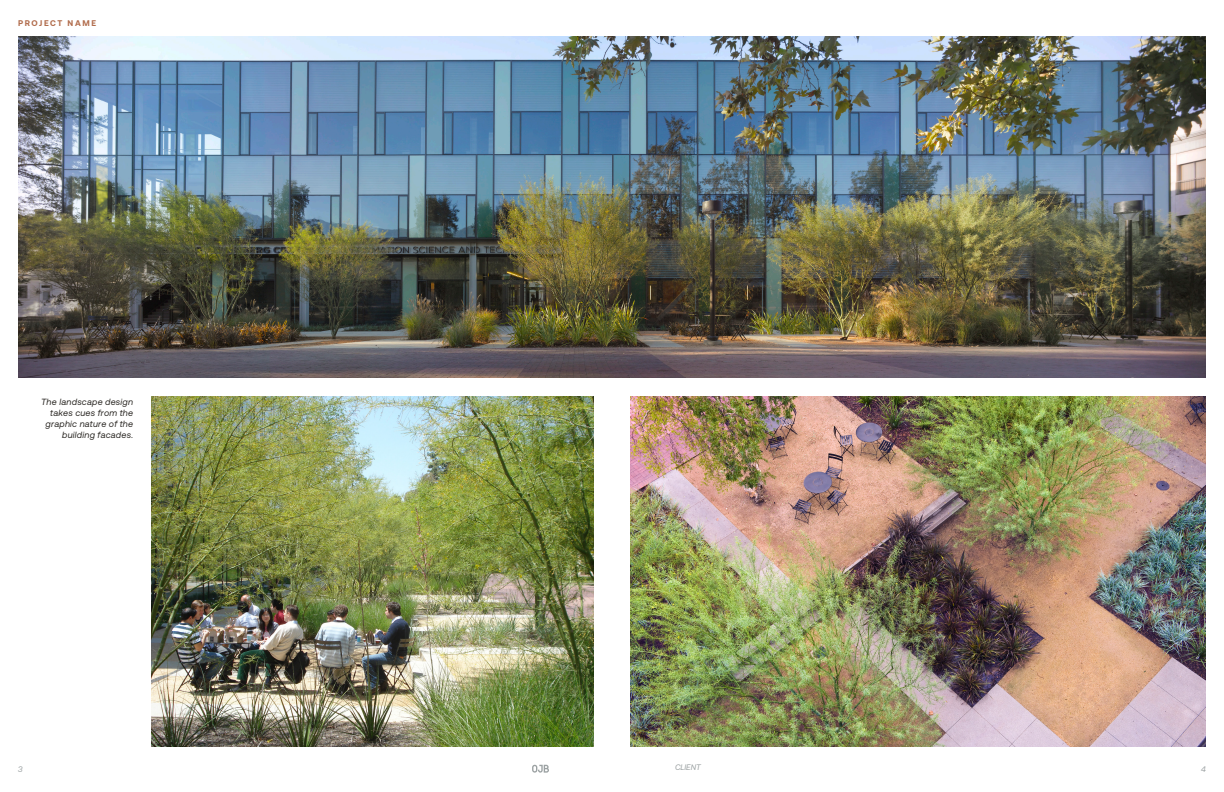
<style>
.page{position:relative;width:1224px;height:792px;background:#fff}
.page>*{position:absolute;margin:0;border:0;box-sizing:border-box;transform-origin:0 0}
.Caption_-_Right_Aligned{font:italic 9px/10.8px "Aeonik";letter-spacing:.025em;color:#2b2824;text-align:right}
.t1{font:700 8.2px "Aeonik";letter-spacing:.2em;color:#b16c4c}
.t2{font:italic 8px "Aeonik";color:#9ca2a3}
</style>
<div class="page">
<svg style="left:532px;top:765px;width:17px;height:8px"></svg>
<img style="left:151px;top:397px;width:443px;height:350px">
<img style="left:18px;top:36px;width:1188px;height:342px">
<img style="left:630px;top:397px;width:576px;height:350px">
<p class="t1" style="left:18px;top:18px;width:80px">PROJECT NAME</p>
<p class="Caption_-_Right_Aligned" style="left:41px;top:397px;width:94px">The landscape design takes cues from the graphic nature of the building facades.</p>
<p class="t2" style="left:18px;top:765px;width:6px">3</p>
<p class="t2" style="left:675px;top:763px;width:27px">CLIENT</p>
<p class="t2" style="left:1201px;top:765px;width:6px">4</p>
</div>
